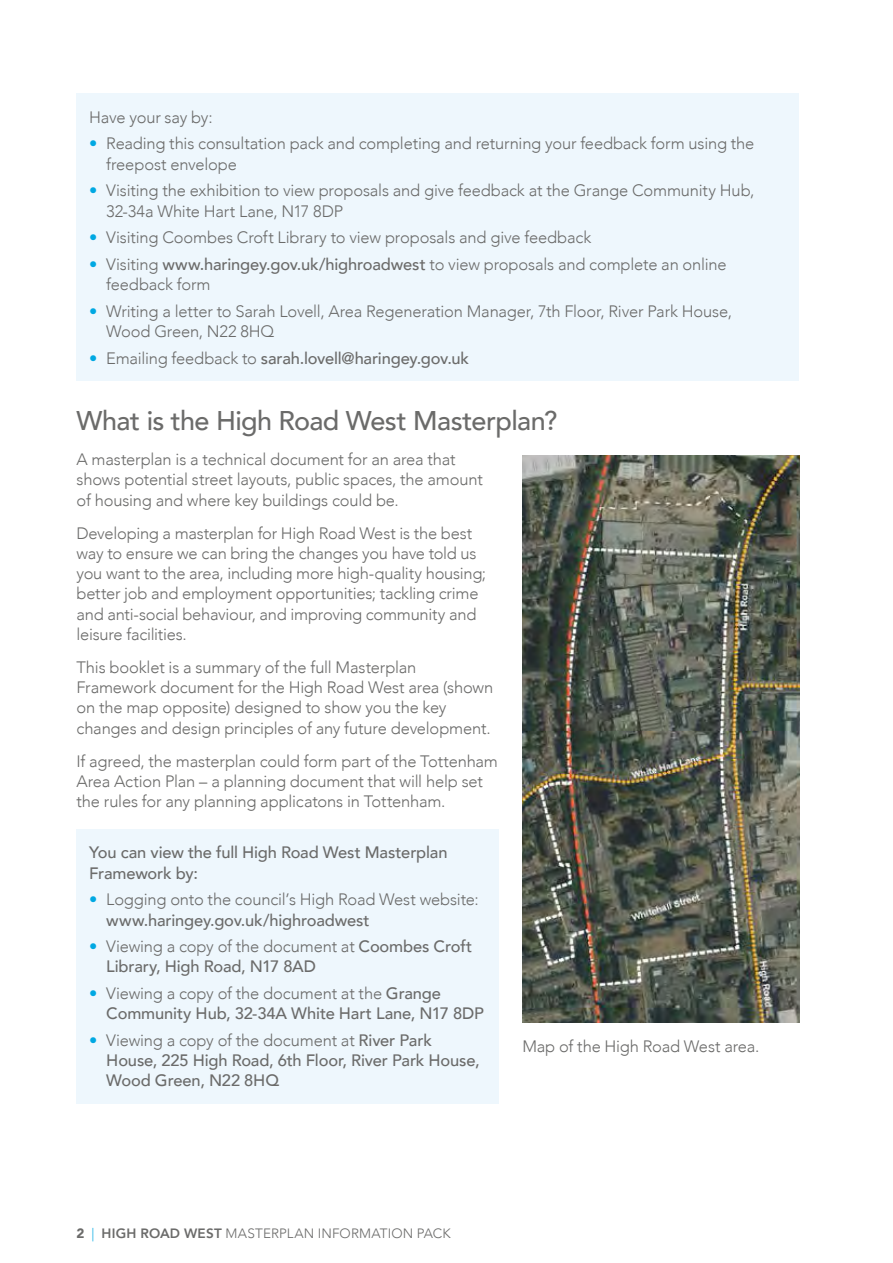
<style>
.page{position:relative;width:893px;height:1263px;background:#fff}
.page>*{position:absolute;margin:0;border:0;box-sizing:border-box;transform-origin:0 0}
.t1{font:500 27px "Avenir";letter-spacing:-.02em;color:#6b6b6a}
.t2{font:300 16.5px/20.2px "Avenir";letter-spacing:-.01em;color:#6b6b6a}
.t3{font:500 16.5px/20.2px "Avenir";letter-spacing:-.01em;color:#6b6b6a}
.t4{font:300 13.5px "Avenir";letter-spacing:.01em;color:#6b6b6a}
.s1{color:#00a8e2}
.s2{font-weight:500}
.s3{font-weight:300;color:#00a8e2}
.s4{font-weight:300}
.s5{font-weight:900}
.s6{font-weight:800}
</style>
<div class="page">
<div style="left:77px;top:94px;width:722px;height:287px;background:#eef7fd"></div>
<img style="left:522px;top:456px;width:277px;height:567px">
<div style="left:77px;top:829px;width:422px;height:274px;background:#eef7fd"></div>
<p class="t2" style="left:89px;top:107px;width:125px">Have your say by:</p>
<p class="t2" style="left:106px;top:134px;width:650px;text-indent:-17px"><span class="s1">•</span> Reading this consultation pack and completing and returning your feedback form using the freepost envelope</p>
<p class="t2" style="left:106px;top:181px;width:650px;text-indent:-17px"><span class="s1">•</span> Visiting the exhibition to view proposals and give feedback at the Grange Community Hub,<br>32-34a White Hart Lane, N17 8DP</p>
<p class="t2" style="left:89px;top:227px;width:503px"><span class="s1">•</span> Visiting Coombes Croft Library to view proposals and give feedback</p>
<p class="t2" style="left:106px;top:254px;width:622px;text-indent:-17px"><span class="s1">•</span> Visiting <span class="s2">www.haringey.gov.uk/highroadwest</span> to view proposals and complete an online feedback form</p>
<p class="t2" style="left:106px;top:301px;width:627px;text-indent:-17px"><span class="s1">•</span> Writing a letter to Sarah Lovell, Area Regeneration Manager, 7th Floor, River Park House,<br>Wood Green, N22 8HQ</p>
<p class="t3" style="left:89px;top:347px;width:381px"><span class="s3">•</span> <span class="s4">Emailing feedback to</span> sarah.lovell@haringey.gov.uk</p>
<h1 class="t1" style="left:77px;top:397px;width:482px">What is the High Road West Masterplan?</h1>
<p class="t2" style="left:77px;top:449px;width:408px">A masterplan is a technical document for an area that shows potential street layouts, public spaces, the amount of housing and where key buildings could be.</p>
<p class="t2" style="left:77px;top:523px;width:411px">Developing a masterplan for High Road West is the best way to ensure we can bring the changes you have told us you want to the area, including more high-quality housing; better job and employment opportunities; tackling crime and anti-social behaviour, and improving community and leisure facilities.</p>
<p class="t2" style="left:77px;top:657px;width:418px">This booklet is a summary of the full Masterplan Framework document for the High Road West area (shown on the map opposite) designed to show you the key changes and design principles of any future development.</p>
<p class="t2" style="left:77px;top:751px;width:423px">If agreed, the masterplan could form part of the Tottenham<br>Area Action Plan – a planning document that will help set the rules for any planning applicatons in Tottenham.</p>
<p class="t3" style="left:89px;top:842px;width:360px">You can view the full High Road West Masterplan<br>Framework by:</p>
<p class="t2" style="left:106px;top:889px;width:374px;text-indent:-17px"><span class="s1">•</span> Logging onto the council’s High Road West website: <span class="s2">www.haringey.gov.uk/highroadwest</span></p>
<p class="t3" style="left:106px;top:935px;width:367px;text-indent:-17px"><span class="s3">•</span> <span class="s4">Viewing a copy of the document at</span> Coombes Croft<br>Library, High Road, N17 8AD</p>
<p class="t3" style="left:106px;top:982px;width:379px;text-indent:-17px"><span class="s3">•</span> <span class="s4">Viewing a copy of the document at the</span> Grange<br>Community Hub, 32-34A White Hart Lane, N17 8DP</p>
<p class="t3" style="left:106px;top:1029px;width:375px;text-indent:-17px"><span class="s3">•</span> <span class="s4">Viewing a copy of the document at</span> River Park<br>House, 225 High Road, 6th Floor, River Park House,<br>Wood Green, N22 8HQ</p>
<p class="t2" style="left:522px;top:1036px;width:238px">Map of the High Road West area.</p>
<p class="t4" style="left:77px;top:1226px;width:376px"><span class="s5">2</span> <span class="s1">|</span> <span class="s6">HIGH ROAD WEST</span> MASTERPLAN INFORMATION PACK</p>
</div>
